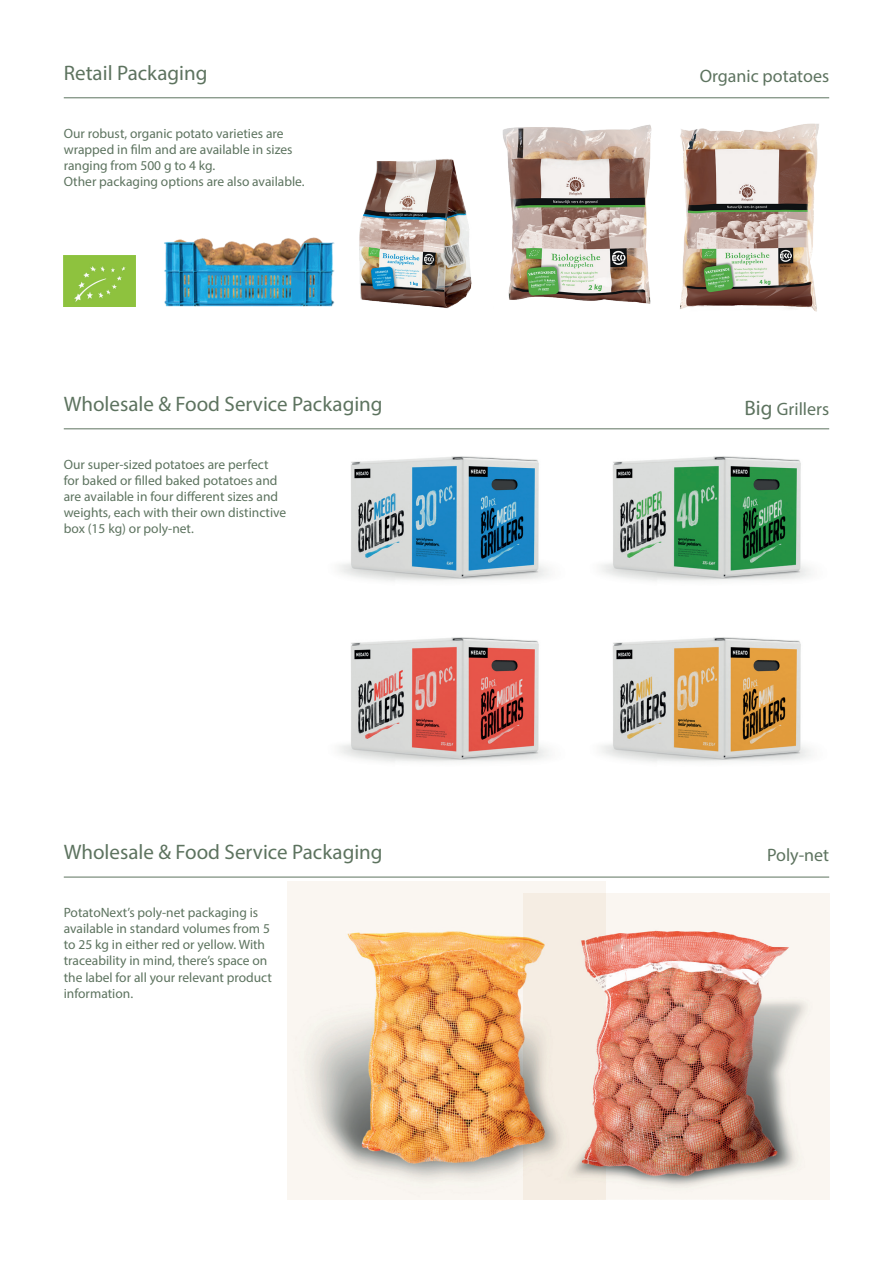
<style>
.page{position:relative;width:893px;height:1263px;background:#fff}
.page>*{position:absolute;margin:0;border:0;box-sizing:border-box;transform-origin:0 0}
.t1{font:21px "Myriad Pro";color:#5d735f}
.t2{font:18px "Myriad Pro";color:#5d735f}
.t3{font:13.5px/16.2px "Myriad Pro";color:#5d735f}
.s1{font-size:21px}
</style>
<div class="page">
<img style="left:502px;top:124px;width:150px;height:180px">
<img style="left:680px;top:123px;width:139px;height:189px">
<img style="left:359px;top:159px;width:113px;height:149px">
<hr style="left:64px;top:97px;width:765px;height:1px;background:#5d735f">
<img style="left:326px;top:429px;width:241px;height:149px">
<img style="left:339px;top:578px;width:210px;height:184px">
<img style="left:588px;top:429px;width:241px;height:149px">
<img style="left:601px;top:578px;width:210px;height:184px">
<hr style="left:64px;top:428px;width:765px;height:1px;background:#5d735f">
<img style="left:164px;top:237px;width:171px;height:70px">
<img style="left:64px;top:256px;width:71px;height:51px">
<hr style="left:64px;top:877px;width:765px;height:1px;background:#5d735f">
<img style="left:605px;top:894px;width:224px;height:305px">
<img style="left:287px;top:881px;width:318px;height:318px">
<h1 class="t1" style="left:64px;top:60px;width:145px">Retail Packaging</h1>
<h2 class="t2" style="left:700px;top:65px;width:131px">Organic potatoes</h2>
<p class="t3" style="left:64px;top:125px;width:242px">Our robust, organic potato varieties are wrapped in film and are available in sizes ranging from 500 g to 4 kg.<br>Other packaging options are also available.</p>
<h1 class="t1" style="left:64px;top:391px;width:320px">Wholesale &amp; Food Service Packaging</h1>
<h2 class="t2" style="left:744px;top:398px;width:86px"><span class="s1">Big</span> Grillers</h2>
<p class="t3" style="left:64px;top:456px;width:224px">Our super-sized potatoes are perfect for baked or filled baked potatoes and are available in four different sizes and weights, each with their own distinctive box (15 kg) or poly-net.</p>
<h1 class="t1" style="left:64px;top:839px;width:320px">Wholesale &amp; Food Service Packaging</h1>
<h2 class="t2" style="left:767px;top:844px;width:64px">Poly-net</h2>
<p class="t3" style="left:64px;top:904px;width:210px">PotatoNext’s poly-net packaging is available in standard volumes from 5 to 25 kg in either red or yellow. With traceability in mind, there’s space on the label for all your relevant product information.</p>
</div>
